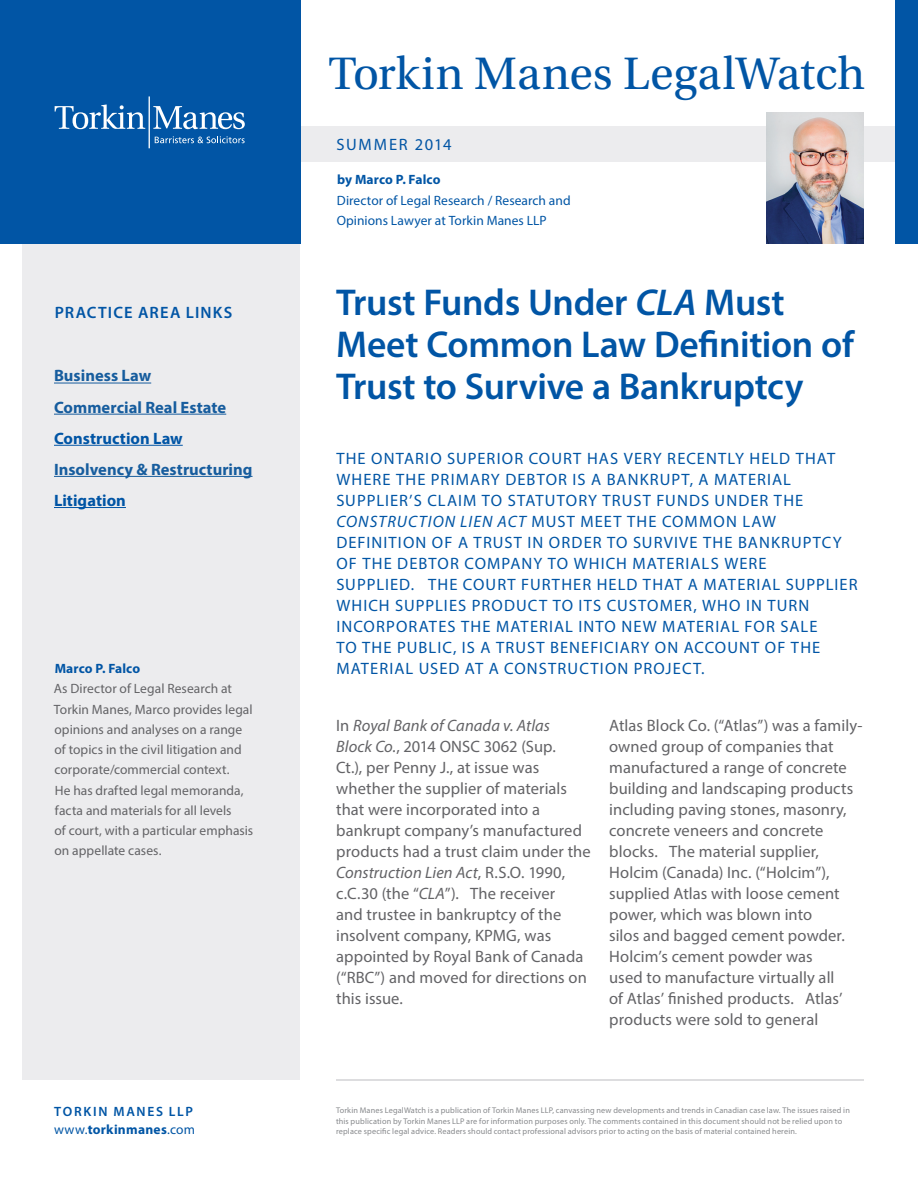
<style>
.page{position:relative;width:918px;height:1188px;background:#fff}
.page>*{position:absolute;margin:0;border:0;box-sizing:border-box;transform-origin:0 0}
.t1{font:48px "Utopia Std";color:#0155a5}
.Article_Title{font:600 37.5px/42px "Myriad Pro";letter-spacing:-.01em;color:#0155a5}
.Body{font:16.5px/21px "Myriad Pro";letter-spacing:.005em;color:#636366}
.Intro_Paragraph{font:16.5px/21px "Myriad Pro";letter-spacing:.065em;color:#0155a5}
.t2{font:700 16.5px "Myriad Pro";color:#175d9e}
.t3{font:700 16.5px "Myriad Pro";color:#0155a5}
.Paragraph_Heading{font:600 16.5px "Myriad Pro";letter-spacing:.07em;color:#0155a5}
.Intro_Paragraph-2{font:16.5px "Myriad Pro";letter-spacing:.105em;color:#0155a5}
.t4{font:13.5px/20.2px "Myriad Pro";letter-spacing:.005em;color:#636366}
.t5{font:13.5px "Myriad Pro";letter-spacing:.005em;color:#0155a5}
.t6{font:600 13.5px/18px "Myriad Pro";letter-spacing:.13em;color:#0155a5}
.t7{font:700 13.5px "Myriad Pro";letter-spacing:.01em;color:#0155a5}
.t8{font:8.25px/10.5px "Myriad Pro";letter-spacing:.015em;color:#87898c}
.s1{font-style:italic}
.s2{font-weight:400}
.s3{font-weight:700}
</style>
<div class="page">
<div style="left:22px;top:0;width:278px;height:1080px;background:#ececee"></div>
<div style="left:300px;top:126px;width:595px;height:36px;background:#ececee"></div>
<img style="left:766px;top:112px;width:98px;height:131px">
<div style="left:896px;top:0;width:22px;height:243px;background:#0155a5"></div>
<div style="left:0;top:0;width:300px;height:243px;background:#0155a5"></div>
<svg style="left:55px;top:104px;width:90px;height:25px"></svg>
<svg style="left:153px;top:106px;width:92px;height:23px"></svg>
<hr style="left:149px;top:96px;width:1px;height:52px;background:#fff">
<svg style="left:155px;top:136px;width:90px;height:7px"></svg>
<hr style="left:336px;top:1080px;width:528px;height:1px;background:#bcbdc0">
<hr style="left:54px;top:383px;width:97px;height:1px;background:#175d9e">
<hr style="left:54px;top:414px;width:172px;height:1px;background:#175d9e">
<hr style="left:54px;top:445px;width:129px;height:1px;background:#0155a5">
<hr style="left:54px;top:476px;width:199px;height:1px;background:#175d9e">
<hr style="left:54px;top:507px;width:72px;height:1px;background:#0155a5">
<h1 class="t1" style="left:329px;top:47px;width:538px">Torkin Manes LegalWatch</h1>
<p class="Intro_Paragraph-2" style="left:336px;top:134px;width:117px">SUMMER 2014</p>
<p class="Paragraph_Heading" style="left:55px;top:302px;width:179px">PRACTICE AREA LINKS</p>
<p class="t2" style="left:54px;top:365px;width:99px">Business Law</p>
<p class="t2" style="left:54px;top:396px;width:174px">Commercial Real Estate</p>
<p class="t3" style="left:54px;top:427px;width:130px">Construction Law</p>
<p class="t2" style="left:54px;top:458px;width:200px">Insolvency &amp; Restructuring</p>
<p class="t3" style="left:54px;top:490px;width:73px">Litigation</p>
<p class="t7" style="left:55px;top:660px;width:87px">Marco P. Falco</p>
<p class="t4" style="left:54px;top:679px;width:201px">As Director of Legal Research at<br>Torkin Manes, Marco provides legal opinions and analyses on a range of topics in the civil litigation and corporate/commercial context.<br>He has drafted legal memoranda, facta and materials for all levels<br>of court, with a particular emphasis on appellate cases.</p>
<p class="t7" style="left:337px;top:171px;width:105px">by Marco P. Falco</p>
<p class="t5" style="left:337px;top:192px;width:235px">Director of Legal Research / Research and</p>
<p class="t5" style="left:337px;top:212px;width:212px">Opinions Lawyer at Torkin Manes LLP</p>
<p class="Article_Title" style="left:336px;top:281px;width:519px">Trust Funds Under <span class="s1">CLA</span> Must<br>Meet Common Law Definition of<br>Trust to Survive a Bankruptcy</p>
<p class="Intro_Paragraph" style="left:336px;top:448px;width:523px">THE ONTARIO SUPERIOR COURT HAS VERY RECENTLY HELD THAT WHERE THE PRIMARY DEBTOR IS A BANKRUPT, A MATERIAL SUPPLIER’S CLAIM TO STATUTORY TRUST FUNDS UNDER THE <span class="s1">CONSTRUCTION LIEN ACT</span> MUST MEET THE COMMON LAW DEFINITION OF A TRUST IN ORDER TO SURVIVE THE BANKRUPTCY OF THE DEBTOR COMPANY TO WHICH MATERIALS WERE<br>SUPPLIED. THE COURT FURTHER HELD THAT A MATERIAL SUPPLIER WHICH SUPPLIES PRODUCT TO ITS CUSTOMER, WHO IN TURN INCORPORATES THE MATERIAL INTO NEW MATERIAL FOR SALE<br>TO THE PUBLIC, IS A TRUST BENEFICIARY ON ACCOUNT OF THE MATERIAL USED AT A CONSTRUCTION PROJECT.</p>
<p class="Body" style="left:336px;top:715px;width:256px">In <span class="s1">Royal Bank of Canada v. Atlas<br>Block Co.</span>, 2014 ONSC 3062 (Sup.<br>Ct.), per Penny J., at issue was whether the supplier of materials that were incorporated into a bankrupt company’s manufactured products had a trust claim under the<br><span class="s1">Construction Lien Act</span>, R.S.O. 1990, c.C.30 (the “<span class="s1">CLA</span>”). The receiver<br>and trustee in bankruptcy of the insolvent company, KPMG, was appointed by Royal Bank of Canada (“RBC”) and moved for directions on this issue.</p>
<p class="Body" style="left:609px;top:715px;width:255px">Atlas Block Co. (“Atlas”) was a family&shy;owned group of companies that manufactured a range of concrete building and landscaping products including paving stones, masonry, concrete veneers and concrete blocks. The material supplier,<br>Holcim (Canada) Inc. (“Holcim”), supplied Atlas with loose cement power, which was blown into<br>silos and bagged cement powder.<br>Holcim’s cement powder was<br>used to manufacture virtually all<br>of Atlas’ finished products. Atlas’ products were sold to general</p>
<p class="t6" style="left:54px;top:1102px;width:142px">TORKIN MANES LLP <span class="s2">www.</span><span class="s3">torkinmanes</span><span class="s2">.com</span></p>
<p class="t8" style="left:336px;top:1105px;width:515px">Torkin Manes LegalWatch is a publication of Torkin Manes LLP, canvassing new developments and trends in Canadian case law. The issues raised in this publication by Torkin Manes LLP are for information purposes only. The comments contained in this document should not be relied upon to replace specific legal advice. Readers should contact professional advisors prior to acting on the basis of material contained herein.</p>
</div>
